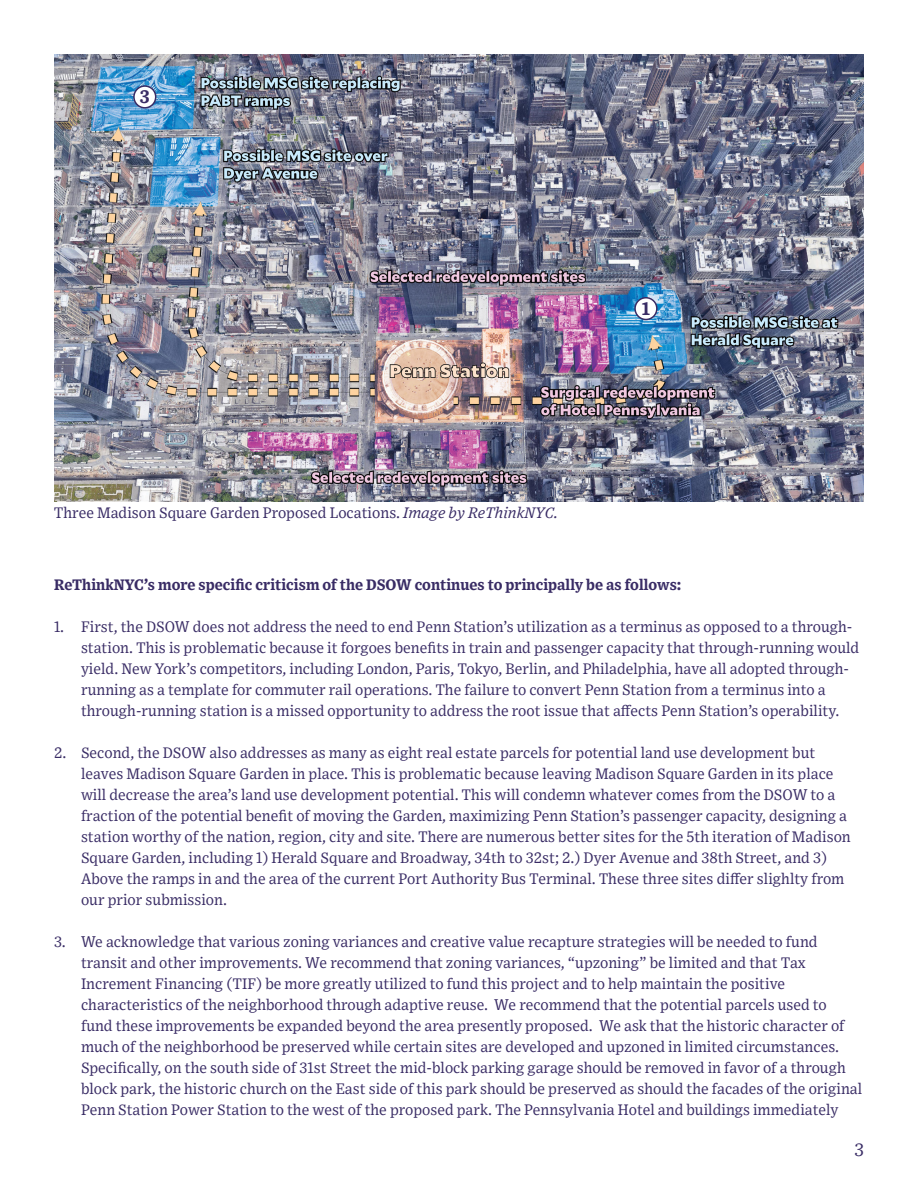
<style>
.page{position:relative;width:918px;height:1188px;background:#fff}
.page>*{position:absolute;margin:0;border:0;box-sizing:border-box;transform-origin:0 0}
.t1{font:700 18px "Exchange";color:#392c65}
.t2{font:18px "Exchange";color:#392c65}
.t3{font:15px/21px "Exchange";color:#392c65}
.t4{font:700 15px "Exchange";color:#392c65}
.t5{font:15px "Exchange";color:#382b65}
.s1{font-style:italic}
</style>
<div class="page">
<img style="left:54px;top:54px;width:810px;height:448px">
<div style="left:635px;top:298px;width:22px;height:21px;background:#fff;border-radius:50%"></div>
<div style="left:634px;top:297px;width:24px;height:23px;border:2px solid #392c65;border-radius:50%"></div>
<div style="left:134px;top:86px;width:22px;height:22px;background:#fff;border-radius:50%"></div>
<div style="left:133px;top:85px;width:23px;height:24px;border:2px solid #392c65;border-radius:50%"></div>
<p class="t1" style="left:140px;top:83px;width:12px">3</p>
<p class="t5" style="left:54px;top:502px;width:506px">Three Madison Square Garden Proposed Locations. <span class="s1">Image by ReThinkNYC.</span></p>
<p class="t1" style="left:642px;top:295px;width:10px">1</p>
<p class="t4" style="left:54px;top:573px;width:629px">ReThinkNYC’s more specific criticism of the DSOW continues to principally be as follows:</p>
<p class="t3" style="left:81px;top:615px;width:780px;text-indent:-27px">1. First, the DSOW does not address the need to end Penn Station’s utilization as a terminus as opposed to a through&shy;station. This is problematic because it forgoes benefits in train and passenger capacity that through-running would yield. New York’s competitors, including London, Paris, Tokyo, Berlin, and Philadelphia, have all adopted through&shy;running as a template for commuter rail operations. The failure to convert Penn Station from a terminus into a through-running station is a missed opportunity to address the root issue that affects Penn Station’s operability.</p>
<p class="t3" style="left:81px;top:741px;width:771px;text-indent:-27px">2. Second, the DSOW also addresses as many as eight real estate parcels for potential land use development but leaves Madison Square Garden in place. This is problematic because leaving Madison Square Garden in its place will decrease the area’s land use development potential. This will condemn whatever comes from the DSOW to a fraction of the potential benefit of moving the Garden, maximizing Penn Station’s passenger capacity, designing a station worthy of the nation, region, city and site. There are numerous better sites for the 5th iteration of Madison Square Garden, including 1) Herald Square and Broadway, 34th to 32st; 2.) Dyer Avenue and 38th Street, and 3)<br>Above the ramps in and the area of the current Port Authority Bus Terminal. These three sites differ slighlty from our prior submission.</p>
<p class="t3" style="left:81px;top:930px;width:783px;text-indent:-27px">3. We acknowledge that various zoning variances and creative value recapture strategies will be needed to fund transit and other improvements. We recommend that zoning variances, “upzoning” be limited and that Tax Increment Financing (TIF) be more greatly utilized to fund this project and to help maintain the positive characteristics of the neighborhood through adaptive reuse. We recommend that the potential parcels used to fund these improvements be expanded beyond the area presently proposed. We ask that the historic character of much of the neighborhood be preserved while certain sites are developed and upzoned in limited circumstances.<br>Specifically, on the south side of 31st Street the mid-block parking garage should be removed in favor of a through block park, the historic church on the East side of this park should be preserved as should the facades of the original Penn Station Power Station to the west of the proposed park. The Pennsylvania Hotel and buildings immediately</p>
<p class="t2" style="left:854px;top:1137px;width:11px">3</p>
</div>
